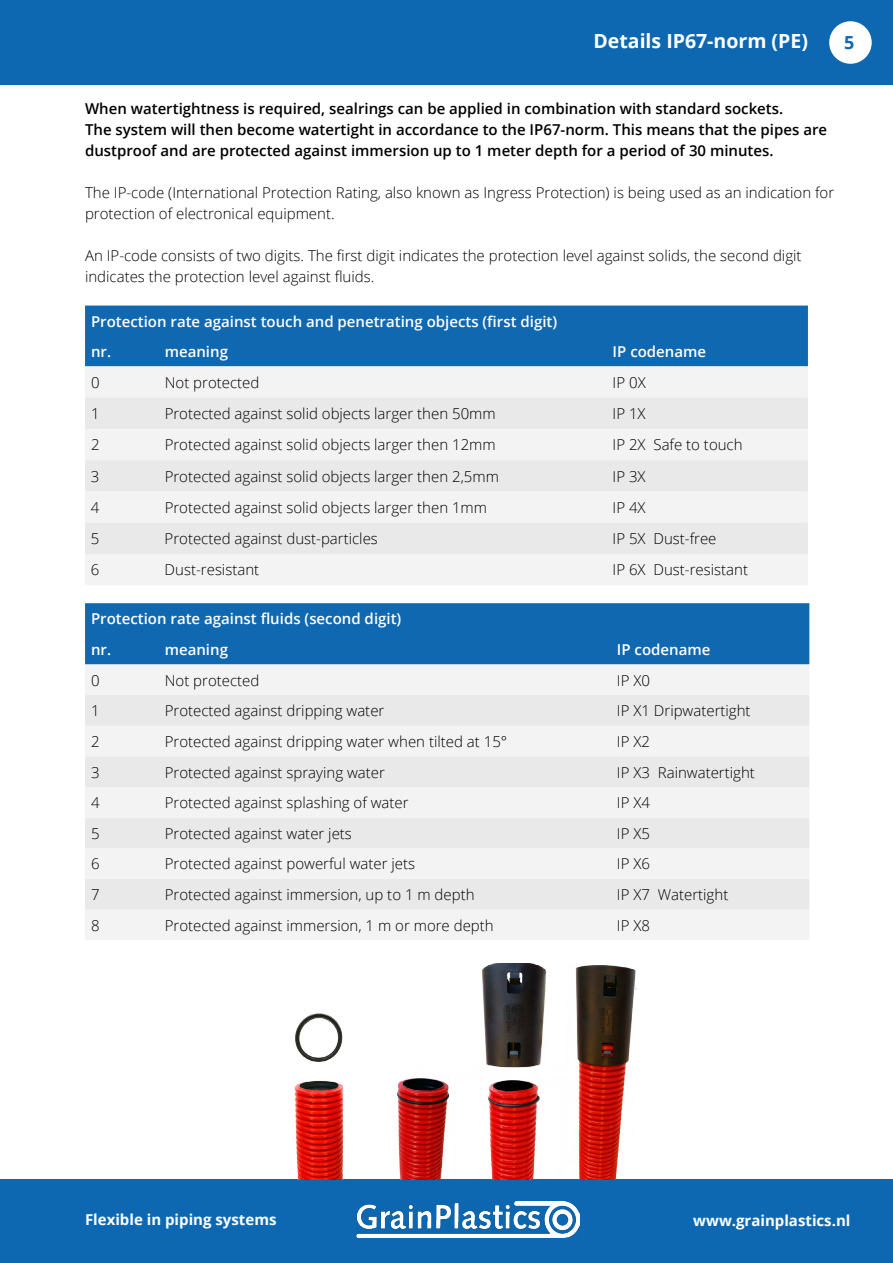
<style>
.page{position:relative;width:893px;height:1263px;background:#fff}
.page>*{position:absolute;margin:0;border:0;box-sizing:border-box;transform-origin:0 0}
.t1{font:700 19.5px "Open Sans";color:#fff}
.t2{font:700 18px "Open Sans";color:#1068b1}
.t3{font:300 15px/21px "Open Sans";color:#000}
.t4{font:600 15px/21px "Open Sans";color:#000}
.t5{font:600 15px/30.5px "Open Sans";color:#fff}
.t6{font:700 15px "Open Sans";color:#fff}
</style>
<div class="page">
<div style="left:0;top:0;width:893px;height:85px;background:#0d68b1"></div>
<div style="left:0;top:1179px;width:893px;height:84px;background:#0d68b1"></div>
<div style="left:829px;top:21px;width:43px;height:43px;background:#fff;border-radius:50%"></div>
<img style="left:356px;top:1201px;width:223px;height:36px">
<div style="left:85px;top:306px;width:723px;height:60px;background:#1068b1"></div>
<div style="left:85px;top:366px;width:723px;height:219px;background:#f3f3f3"></div>
<svg style="left:85px;top:398px;width:723px;height:156px;fill:#e9e9e9"></svg>
<div style="left:85px;top:603px;width:724px;height:61px;background:#1068b1"></div>
<div style="left:85px;top:664px;width:724px;height:275px;background:#f3f3f3"></div>
<svg style="left:85px;top:695px;width:724px;height:215px;fill:#e9e9e9"></svg>
<img style="left:294px;top:963px;width:343px;height:216px">
<h1 class="t1" style="left:593px;top:27px;width:216px">Details IP67-norm (PE)</h1>
<p class="t2" style="left:844px;top:30px;width:12px">5</p>
<p class="t4" style="left:85px;top:97px;width:744px">When watertightness is required, sealrings can be applied in combination with standard sockets.<br>The system will then become watertight in accordance to the IP67-norm. This means that the pipes are dustproof and are protected against immersion up to 1 meter depth for a period of 30 minutes.</p>
<p class="t3" style="left:85px;top:181px;width:751px">The IP-code (International Protection Rating, also known as Ingress Protection) is being used as an indication for protection of electronical equipment.</p>
<p class="t3" style="left:85px;top:244px;width:718px">An IP-code consists of two digits. The first digit indicates the protection level against solids, the second digit indicates the protection level against fluids.</p>
<p class="t5" style="left:91px;top:306px;width:468px">Protection rate against touch and penetrating objects (first digit) nr.</p>
<p class="t5" style="left:165px;top:336px;width:65px">meaning</p>
<p class="t5" style="left:613px;top:336px;width:95px">IP codename</p>
<p class="t3" style="left:91px;top:371px;width:10px">0</p>
<p class="t3" style="left:165px;top:371px;width:96px">Not protected</p>
<p class="t3" style="left:613px;top:371px;width:35px">IP 0X</p>
<p class="t3" style="left:91px;top:403px;width:10px">1</p>
<p class="t3" style="left:165px;top:403px;width:333px">Protected against solid objects larger then 50mm</p>
<p class="t3" style="left:613px;top:403px;width:35px">IP 1X</p>
<p class="t3" style="left:91px;top:434px;width:10px">2</p>
<p class="t3" style="left:165px;top:434px;width:333px">Protected against solid objects larger then 12mm</p>
<p class="t3" style="left:613px;top:434px;width:132px">IP 2X Safe to touch</p>
<p class="t3" style="left:91px;top:465px;width:10px">3</p>
<p class="t3" style="left:165px;top:465px;width:336px">Protected against solid objects larger then 2,5mm</p>
<p class="t3" style="left:613px;top:465px;width:35px">IP 3X</p>
<p class="t3" style="left:91px;top:496px;width:10px">4</p>
<p class="t3" style="left:165px;top:496px;width:324px">Protected against solid objects larger then 1mm</p>
<p class="t3" style="left:613px;top:496px;width:35px">IP 4X</p>
<p class="t3" style="left:91px;top:528px;width:10px">5</p>
<p class="t3" style="left:165px;top:528px;width:215px">Protected against dust-particles</p>
<p class="t3" style="left:613px;top:528px;width:105px">IP 5X Dust-free</p>
<p class="t3" style="left:91px;top:559px;width:10px">6</p>
<p class="t3" style="left:165px;top:559px;width:96px">Dust-resistant</p>
<p class="t3" style="left:612px;top:559px;width:137px">IP 6X Dust-resistant</p>
<p class="t5" style="left:91px;top:603px;width:312px">Protection rate against fluids (second digit) nr.</p>
<p class="t5" style="left:165px;top:634px;width:65px">meaning</p>
<p class="t5" style="left:617px;top:634px;width:95px">IP codename</p>
<p class="t3" style="left:91px;top:669px;width:10px">0</p>
<p class="t3" style="left:165px;top:669px;width:96px">Not protected</p>
<p class="t3" style="left:617px;top:669px;width:35px">IP X0</p>
<p class="t3" style="left:91px;top:700px;width:10px">1</p>
<p class="t3" style="left:165px;top:700px;width:221px">Protected against dripping water</p>
<p class="t3" style="left:617px;top:700px;width:135px">IP X1 Dripwatertight</p>
<p class="t3" style="left:91px;top:730px;width:10px">2</p>
<p class="t3" style="left:165px;top:730px;width:344px">Protected against dripping water when tilted at 15°</p>
<p class="t3" style="left:617px;top:730px;width:35px">IP X2</p>
<p class="t3" style="left:91px;top:761px;width:10px">3</p>
<p class="t3" style="left:165px;top:761px;width:222px">Protected against spraying water</p>
<p class="t3" style="left:617px;top:761px;width:140px">IP X3 Rainwatertight</p>
<p class="t3" style="left:91px;top:792px;width:10px">4</p>
<p class="t3" style="left:165px;top:792px;width:245px">Protected against splashing of water</p>
<p class="t3" style="left:617px;top:792px;width:35px">IP X4</p>
<p class="t3" style="left:91px;top:822px;width:10px">5</p>
<p class="t3" style="left:165px;top:822px;width:189px">Protected against water jets</p>
<p class="t3" style="left:617px;top:822px;width:35px">IP X5</p>
<p class="t3" style="left:91px;top:853px;width:10px">6</p>
<p class="t3" style="left:165px;top:853px;width:252px">Protected against powerful water jets</p>
<p class="t3" style="left:617px;top:853px;width:35px">IP X6</p>
<p class="t3" style="left:91px;top:884px;width:10px">7</p>
<p class="t3" style="left:165px;top:884px;width:311px">Protected against immersion, up to 1 m depth</p>
<p class="t3" style="left:617px;top:884px;width:113px">IP X7 Watertight</p>
<p class="t3" style="left:91px;top:914px;width:10px">8</p>
<p class="t3" style="left:165px;top:914px;width:330px">Protected against immersion, 1 m or more depth</p>
<p class="t3" style="left:617px;top:914px;width:35px">IP X8</p>
<p class="t6" style="left:85px;top:1209px;width:193px">Flexible in piping systems</p>
<p class="t6" style="left:693px;top:1210px;width:159px">www.grainplastics.nl</p>
</div>
